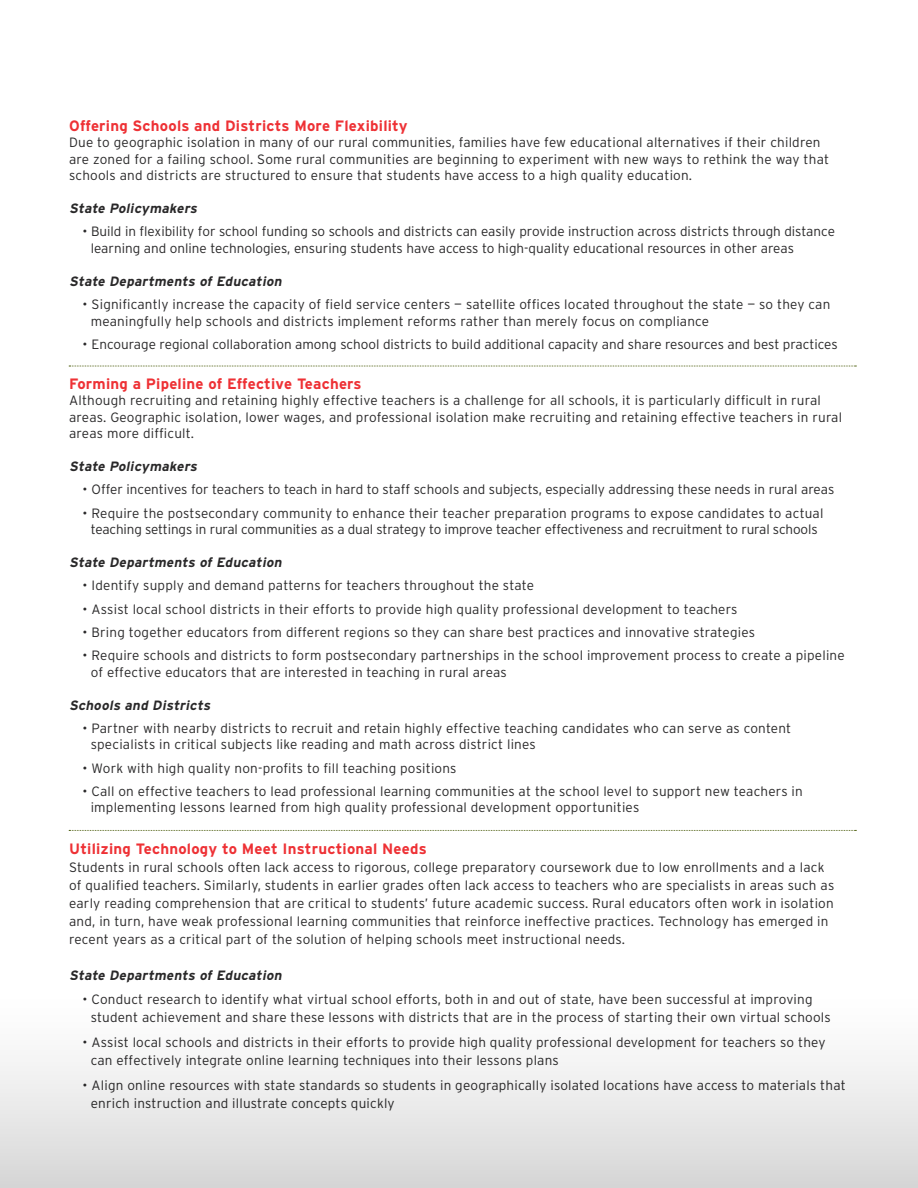
<style>
.page{position:relative;width:918px;height:1188px;background:#fff}
.page>*{position:absolute;margin:0;border:0;box-sizing:border-box;transform-origin:0 0}
.t1{font:700 15px "Interstate";letter-spacing:.015em;color:#ee3135}
.t2{font:300 13.5px/16.5px "Interstate";letter-spacing:.015em;color:#292829}
.t3{font:300 13.5px/16.5px "Interstate";letter-spacing:-.01em;color:#292829;text-align:center}
.t4{font:italic 700 13.5px "Interstate";color:#292829}
</style>
<div class="page">
<svg style="left:69px;top:366px;width:787px;height:1px"></svg>
<svg style="left:69px;top:830px;width:787px;height:1px"></svg>
<div style="left:0;top:981px;width:918px;height:207px;background:linear-gradient(to bottom,#fff,#d8d8d8)"></div>
<p class="t1" style="left:69px;top:117px;width:340px">Offering Schools and Districts More Flexibility</p>
<p class="t2" style="left:69px;top:134px;width:762px">Due to geographic isolation in many of our rural communities, families have few educational alternatives if their children are zoned for a failing school. Some rural communities are beginning to experiment with new ways to rethink the way that schools and districts are structured to ensure that students have access to a high quality education.</p>
<p class="t4" style="left:69px;top:201px;width:132px">State Policymakers</p>
<p class="t2" style="left:91px;top:223px;width:746px;text-indent:-8px">• Build in flexibility for school funding so schools and districts can easily provide instruction across districts through distance learning and online technologies, ensuring students have access to high-quality educational resources in other areas</p>
<p class="t4" style="left:69px;top:274px;width:217px">State Departments of Education</p>
<p class="t2" style="left:91px;top:296px;width:741px;text-indent:-8px">• Significantly increase the capacity of field service centers — satellite offices located throughout the state — so they can meaningfully help schools and districts implement reforms rather than merely focus on compliance</p>
<p class="t2" style="left:83px;top:336px;width:757px">• Encourage regional collaboration among school districts to build additional capacity and share resources and best practices</p>
<p class="t1" style="left:69px;top:375px;width:294px">Forming a Pipeline of Effective Teachers</p>
<p class="t2" style="left:69px;top:392px;width:774px">Although recruiting and retaining highly effective teachers is a challenge for all schools, it is particularly difficult in rural areas. Geographic isolation, lower wages, and professional isolation make recruiting and retaining effective teachers in rural areas more difficult.</p>
<p class="t4" style="left:69px;top:459px;width:132px">State Policymakers</p>
<p class="t2" style="left:83px;top:481px;width:753px">• Offer incentives for teachers to teach in hard to staff schools and subjects, especially addressing these needs in rural areas</p>
<p class="t3" style="left:83px;top:504px;width:742px">• Require the postsecondary community to enhance their teacher preparation programs to expose candidates to actual teaching settings in rural communities as a dual strategy to improve teacher effectiveness and recruitment to rural schools</p>
<p class="t4" style="left:69px;top:555px;width:217px">State Departments of Education</p>
<p class="t2" style="left:83px;top:577px;width:453px">• Identify supply and demand patterns for teachers throughout the state</p>
<p class="t2" style="left:83px;top:600px;width:656px">• Assist local school districts in their efforts to provide high quality professional development to teachers</p>
<p class="t2" style="left:83px;top:624px;width:674px">• Bring together educators from different regions so they can share best practices and innovative strategies</p>
<p class="t2" style="left:91px;top:647px;width:756px;text-indent:-8px">• Require schools and districts to form postsecondary partnerships in the school improvement process to create a pipeline of effective educators that are interested in teaching in rural areas</p>
<p class="t4" style="left:69px;top:697px;width:145px">Schools and Districts</p>
<p class="t2" style="left:91px;top:720px;width:702px;text-indent:-8px">• Partner with nearby districts to recruit and retain highly effective teaching candidates who can serve as content specialists in critical subjects like reading and math across district lines</p>
<p class="t2" style="left:83px;top:759px;width:375px">• Work with high quality non-profits to fill teaching positions</p>
<p class="t2" style="left:91px;top:783px;width:714px;text-indent:-8px">• Call on effective teachers to lead professional learning communities at the school level to support new teachers in implementing lessons learned from high quality professional development opportunities</p>
<p class="t1" style="left:69px;top:840px;width:359px">Utilizing Technology to Meet Instructional Needs</p>
<p class="t2" style="left:69px;top:858px;width:767px;line-height:18px">Students in rural schools often lack access to rigorous, college preparatory coursework due to low enrollments and a lack of qualified teachers. Similarly, students in earlier grades often lack access to teachers who are specialists in areas such as early reading comprehension that are critical to students’ future academic success. Rural educators often work in isolation and, in turn, have weak professional learning communities that reinforce ineffective practices. Technology has emerged in recent years as a critical part of the solution of helping schools meet instructional needs.</p>
<p class="t4" style="left:69px;top:967px;width:217px">State Departments of Education</p>
<p class="t2" style="left:91px;top:990px;width:742px;line-height:18px;text-indent:-8px">• Conduct research to identify what virtual school efforts, both in and out of state, have been successful at improving student achievement and share these lessons with districts that are in the process of starting their own virtual schools</p>
<p class="t2" style="left:91px;top:1033px;width:736px;line-height:18px;text-indent:-8px">• Assist local schools and districts in their efforts to provide high quality professional development for teachers so they can effectively integrate online learning techniques into their lessons plans</p>
<p class="t2" style="left:91px;top:1076px;width:757px;line-height:18px;text-indent:-8px">• Align online resources with state standards so students in geographically isolated locations have access to materials that enrich instruction and illustrate concepts quickly</p>
</div>
